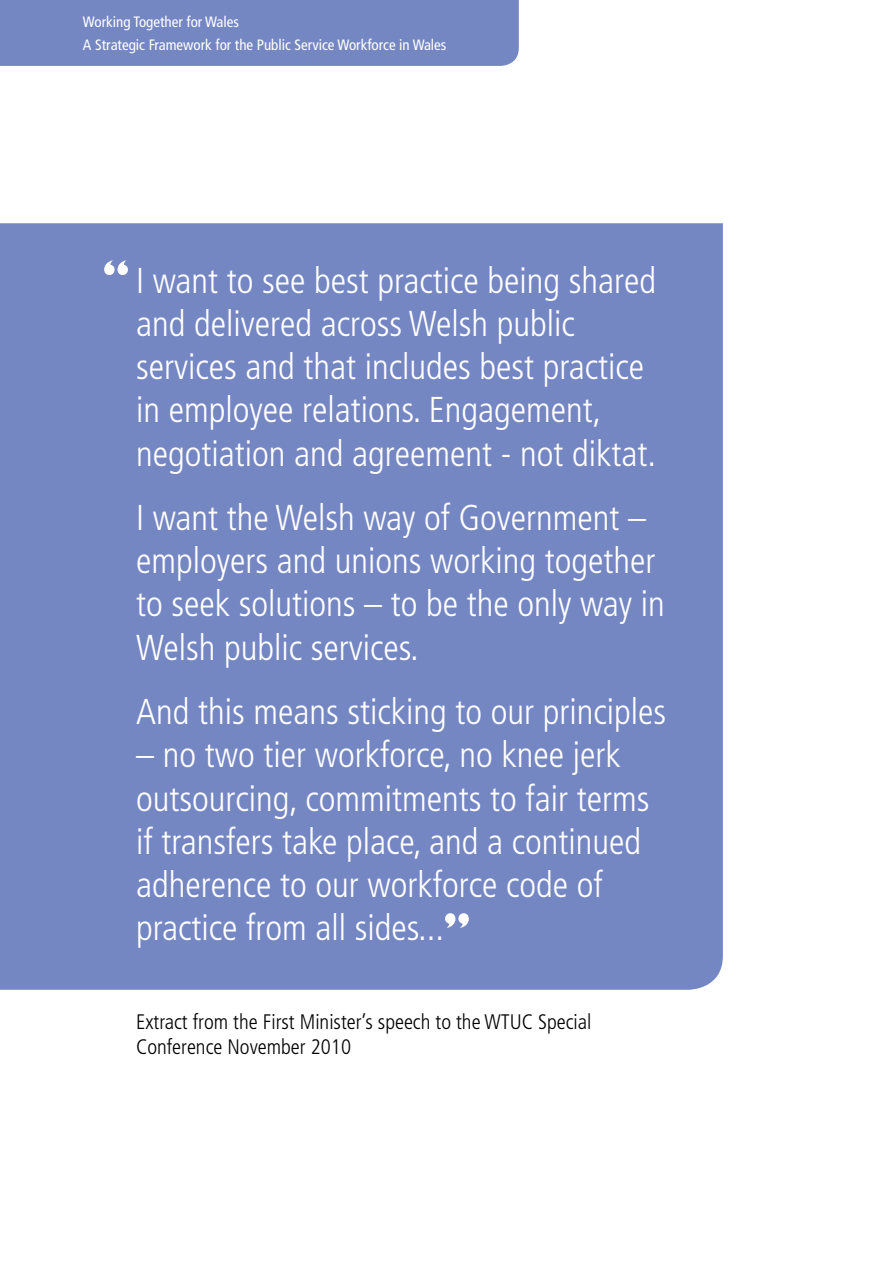
<style>
.page{position:relative;width:893px;height:1263px;background:#fff}
.page>*{position:absolute;margin:0;border:0;box-sizing:border-box;transform-origin:0 0}
.t1{font:300 condensed 36px/43.2px "Frutiger LT Std";color:#fff}
.t2{font:300 condensed 21px/25.2px "Frutiger LT Std";color:#000}
.t3{font:condensed 15px/22.5px "Frutiger LT Std";color:#fff}
</style>
<div class="page">
<div style="left:0;top:0;width:519px;height:66px;background:#7587c3"></div>
<div style="left:0;top:223px;width:723px;height:767px;background:#7587c3"></div>
<svg style="left:445px;top:913px;width:24px;height:15px"></svg>
<svg style="left:104px;top:260px;width:24px;height:15px"></svg>
<p class="t3" style="left:83px;top:11px;width:365px">Working Together for Wales<br>A Strategic Framework for the Public Service Workforce in Wales</p>
<p class="t1" style="left:136px;top:259px;width:522px">I want to see best practice being shared and delivered across Welsh public services and that includes best practice in employee relations. Engagement, negotiation and agreement - not diktat.</p>
<p class="t1" style="left:136px;top:496px;width:530px">I want the Welsh way of Government – employers and unions working together to seek solutions – to be the only way in Welsh public services.</p>
<p class="t1" style="left:136px;top:691px;width:532px">And this means sticking to our principles</p>
<p class="t1" style="left:136px;top:734px;width:515px">– no two tier workforce, no knee jerk outsourcing, commitments to fair terms if transfers take place, and a continued adherence to our workforce code of practice from all sides...</p>
<p class="t2" style="left:136px;top:1009px;width:457px">Extract from the First Minister’s speech to the WTUC Special<br>Conference November 2010</p>
</div>
